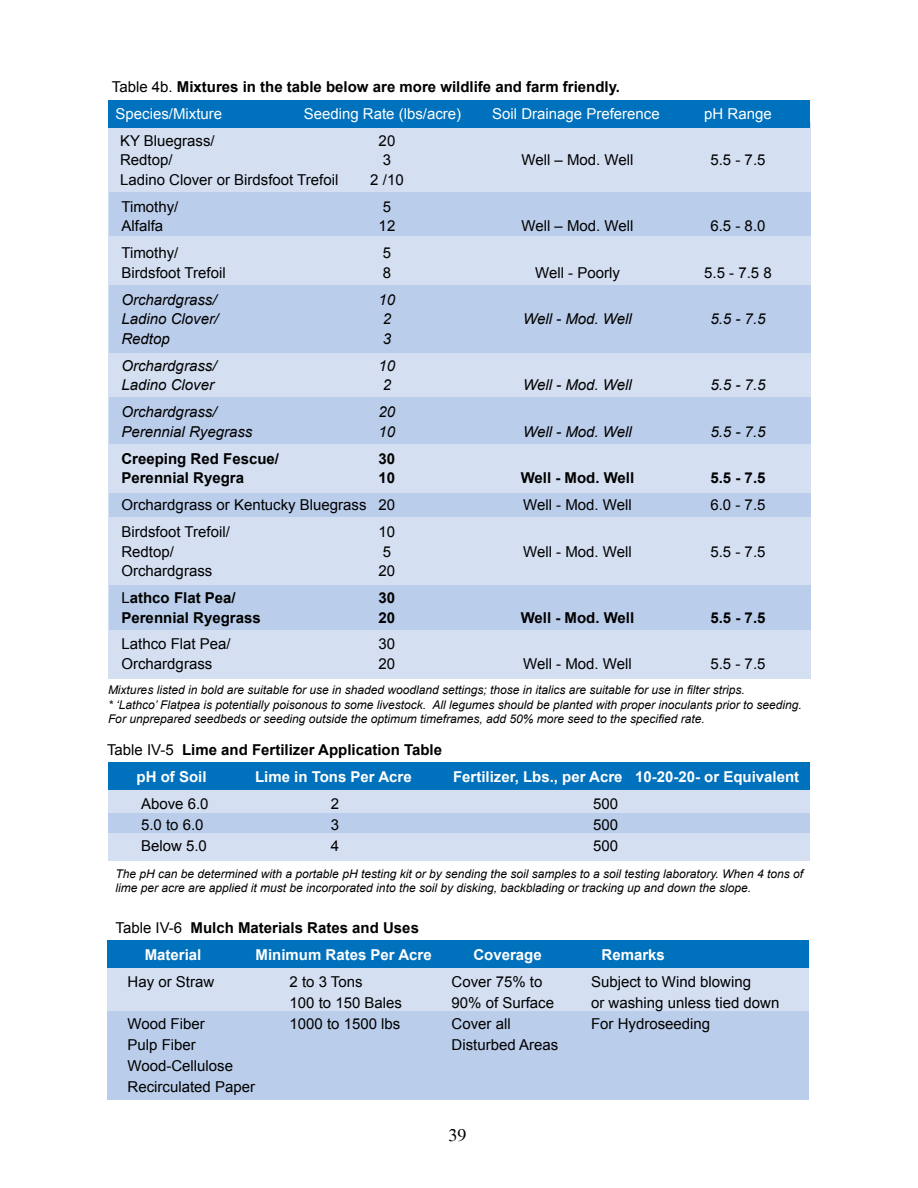
<style>
.page{position:relative;width:918px;height:1188px;background:#fff}
.page>*{position:absolute;margin:0;border:0;box-sizing:border-box;transform-origin:0 0}
.t1{font:18px "Times";color:#000}
.t2{font:15px/21px "Arial";color:#000}
.t3{font:700 15px/27px "Arial";color:#000}
.t4{font:italic 15px "Arial";color:#000}
.t5{font:700 15px "Arial";color:#fff}
.t6{font:15px "Arial";color:#fff}
.t7{font:italic 12px/14.4px "Arial";color:#000}
.s1{font-weight:400}
.s2{font-weight:400;color:#fff}
.s3{color:#fff}
</style>
<div class="page">
<div style="left:108px;top:123px;width:703px;height:556px;background:#d4dff2"></div>
<div style="left:109px;top:192px;width:702px;height:44px;background:#bacdea"></div>
<div style="left:109px;top:285px;width:702px;height:68px;background:#bacdea"></div>
<div style="left:109px;top:398px;width:702px;height:46px;background:#bacdea"></div>
<div style="left:109px;top:493px;width:702px;height:24px;background:#bacdea"></div>
<div style="left:109px;top:585px;width:702px;height:45px;background:#bacdea"></div>
<div style="left:108px;top:101px;width:701px;height:27px;background:#0071bc"></div>
<div style="left:107px;top:958px;width:701px;height:117px;background:#d4dff2"></div>
<div style="left:107px;top:1012px;width:702px;height:88px;background:#bacdea"></div>
<div style="left:107px;top:940px;width:701px;height:27px;background:#0071bc"></div>
<div style="left:108px;top:781px;width:702px;height:80px;background:#d4dff2"></div>
<div style="left:109px;top:813px;width:701px;height:20px;background:#bacdea"></div>
<div style="left:108px;top:763px;width:702px;height:27px;background:#0071bc"></div>
<p class="t3" style="left:112px;top:74px;width:510px"><span class="s1">Table 4b.</span> Mixtures in the table below are more wildlife and farm friendly.<br><span class="s2">Species/Mixture</span></p>
<p class="t6" style="left:304px;top:104px;width:159px">Seeding Rate (lbs/acre)</p>
<p class="t6" style="left:492px;top:104px;width:169px">Soil Drainage Preference</p>
<p class="t6" style="left:704px;top:104px;width:69px">pH Range</p>
<p class="t2" style="left:120px;top:130px;width:96px">KY Bluegrass/</p>
<p class="t2" style="left:379px;top:130px;width:18px">20</p>
<p class="t2" style="left:120px;top:150px;width:54px">Redtop/</p>
<p class="t2" style="left:383px;top:150px;width:10px">3</p>
<p class="t2" style="left:522px;top:150px;width:113px">Well – Mod. Well</p>
<p class="t2" style="left:710px;top:150px;width:57px">5.5 - 7.5</p>
<p class="t2" style="left:120px;top:169px;width:220px">Ladino Clover or Birdsfoot Trefoil</p>
<p class="t2" style="left:370px;top:169px;width:35px">2 /10</p>
<p class="t2" style="left:122px;top:196px;width:58px">Timothy/</p>
<p class="t2" style="left:383px;top:196px;width:10px">5</p>
<p class="t2" style="left:122px;top:216px;width:43px">Alfalfa</p>
<p class="t2" style="left:379px;top:216px;width:18px">12</p>
<p class="t2" style="left:522px;top:216px;width:113px">Well – Mod. Well</p>
<p class="t2" style="left:710px;top:216px;width:57px">6.5 - 8.0</p>
<p class="t2" style="left:122px;top:243px;width:58px">Timothy/</p>
<p class="t2" style="left:383px;top:243px;width:10px">5</p>
<p class="t2" style="left:122px;top:262px;width:106px">Birdsfoot Trefoil</p>
<p class="t2" style="left:383px;top:262px;width:10px">8</p>
<p class="t2" style="left:535px;top:262px;width:86px">Well - Poorly</p>
<p class="t2" style="left:704px;top:262px;width:69px">5.5 - 7.5 8</p>
<p class="t4" style="left:121px;top:290px;width:97px">Orchardgrass/</p>
<p class="t4" style="left:379px;top:290px;width:18px">10</p>
<p class="t4" style="left:121px;top:309px;width:98px">Ladino Clover/</p>
<p class="t4" style="left:383px;top:309px;width:10px">2</p>
<p class="t4" style="left:523px;top:309px;width:110px">Well - Mod. Well</p>
<p class="t4" style="left:710px;top:309px;width:57px">5.5 - 7.5</p>
<p class="t4" style="left:121px;top:329px;width:50px">Redtop</p>
<p class="t4" style="left:383px;top:329px;width:10px">3</p>
<p class="t4" style="left:121px;top:356px;width:97px">Orchardgrass/</p>
<p class="t4" style="left:379px;top:356px;width:18px">10</p>
<p class="t4" style="left:121px;top:375px;width:94px">Ladino Clover</p>
<p class="t4" style="left:383px;top:375px;width:10px">2</p>
<p class="t4" style="left:523px;top:375px;width:110px">Well - Mod. Well</p>
<p class="t4" style="left:710px;top:375px;width:57px">5.5 - 7.5</p>
<p class="t4" style="left:121px;top:402px;width:97px">Orchardgrass/</p>
<p class="t4" style="left:379px;top:402px;width:18px">20</p>
<p class="t4" style="left:121px;top:422px;width:132px">Perennial Ryegrass</p>
<p class="t4" style="left:379px;top:422px;width:18px">10</p>
<p class="t4" style="left:523px;top:422px;width:110px">Well - Mod. Well</p>
<p class="t4" style="left:710px;top:422px;width:57px">5.5 - 7.5</p>
<p class="t3" style="left:121px;top:446px;width:159px">Creeping Red Fescue/</p>
<p class="t3" style="left:379px;top:446px;width:18px">30</p>
<p class="t3" style="left:121px;top:465px;width:124px">Perennial Ryegra</p>
<p class="t3" style="left:379px;top:465px;width:18px">10</p>
<p class="t3" style="left:521px;top:465px;width:115px">Well - Mod. Well</p>
<p class="t3" style="left:710px;top:465px;width:57px">5.5 - 7.5</p>
<p class="t2" style="left:121px;top:495px;width:275px">Orchardgrass or Kentucky Bluegrass 20</p>
<p class="t2" style="left:523px;top:495px;width:110px">Well - Mod. Well</p>
<p class="t2" style="left:710px;top:495px;width:57px">6.0 - 7.5</p>
<p class="t2" style="left:121px;top:522px;width:110px">Birdsfoot Trefoil/</p>
<p class="t2" style="left:379px;top:522px;width:18px">10</p>
<p class="t2" style="left:121px;top:541px;width:54px">Redtop/</p>
<p class="t2" style="left:383px;top:541px;width:10px">5</p>
<p class="t2" style="left:523px;top:541px;width:110px">Well - Mod. Well</p>
<p class="t2" style="left:710px;top:541px;width:57px">5.5 - 7.5</p>
<p class="t2" style="left:121px;top:561px;width:92px">Orchardgrass</p>
<p class="t2" style="left:379px;top:561px;width:18px">20</p>
<p class="t3" style="left:121px;top:585px;width:116px"><span class="s1">L</span>athco Flat Pea/</p>
<p class="t3" style="left:379px;top:585px;width:18px">30</p>
<p class="t3" style="left:121px;top:605px;width:141px">Perennial Ryegrass</p>
<p class="t3" style="left:379px;top:605px;width:18px">20</p>
<p class="t3" style="left:521px;top:605px;width:115px">Well - Mod. Well</p>
<p class="t3" style="left:710px;top:605px;width:57px">5.5 - 7.5</p>
<p class="t2" style="left:121px;top:634px;width:111px">Lathco Flat Pea/</p>
<p class="t2" style="left:379px;top:634px;width:18px">30</p>
<p class="t2" style="left:121px;top:653px;width:92px">Orchardgrass</p>
<p class="t2" style="left:379px;top:653px;width:18px">20</p>
<p class="t2" style="left:523px;top:653px;width:110px">Well - Mod. Well</p>
<p class="t2" style="left:710px;top:653px;width:57px">5.5 - 7.5</p>
<p class="t7" style="left:108px;top:683px;width:695px">Mixtures listed in bold are suitable for use in shaded woodland settings; those in italics are suitable for use in filter strips.<br>* ‘Lathco’ Flatpea is potentially poisonous to some livestock. All legumes should be planted with proper inoculants prior to seeding.<br>For unprepared seedbeds or seeding outside the optimum timeframes, add 50% more seed to the specified rate.</p>
<p class="t3" style="left:137px;top:737px;width:307px;text-indent:-30px"><span class="s1">Table IV-5</span> Lime and Fertilizer Application Table <span class="s3">pH of Soil</span></p>
<p class="t5" style="left:255px;top:767px;width:158px">Lime in Tons Per Acre</p>
<p class="t5" style="left:453px;top:767px;width:348px">Fertilizer, Lbs., per Acre 10-20-20- or Equivalent</p>
<p class="t2" style="left:141px;top:793px;width:69px">Above 6.0</p>
<p class="t2" style="left:331px;top:793px;width:10px">2</p>
<p class="t2" style="left:593px;top:793px;width:27px">500</p>
<p class="t2" style="left:141px;top:814px;width:64px">5.0 to 6.0</p>
<p class="t2" style="left:331px;top:814px;width:10px">3</p>
<p class="t2" style="left:593px;top:814px;width:27px">500</p>
<p class="t2" style="left:141px;top:835px;width:67px">Below 5.0</p>
<p class="t2" style="left:331px;top:835px;width:10px">4</p>
<p class="t2" style="left:593px;top:835px;width:27px">500</p>
<p class="t7" style="left:116px;top:867px;width:689px">The pH can be determined with a portable pH testing kit or by sending the soil samples to a soil testing laboratory. When 4 tons of lime per acre are applied it must be incorporated into the soil by disking, backblading or tracking up and down the slope.</p>
<p class="t3" style="left:145px;top:914px;width:276px;text-indent:-29px"><span class="s1">Table IV-6</span> Mulch Materials Rates and Uses<br><span class="s3">Material</span></p>
<p class="t5" style="left:256px;top:945px;width:178px">Minimum Rates Per Acre</p>
<p class="t5" style="left:473px;top:945px;width:70px">Coverage</p>
<p class="t5" style="left:602px;top:945px;width:65px">Remarks</p>
<p class="t2" style="left:128px;top:971px;width:88px">Hay or Straw</p>
<p class="t2" style="left:290px;top:971px;width:75px">2 to 3 Tons</p>
<p class="t2" style="left:452px;top:971px;width:92px">Cover 75% to</p>
<p class="t2" style="left:591px;top:971px;width:162px">Subject to Wind blowing</p>
<p class="t2" style="left:290px;top:992px;width:114px">100 to 150 Bales</p>
<p class="t2" style="left:452px;top:992px;width:104px">90% of Surface</p>
<p class="t2" style="left:591px;top:992px;width:190px">or washing unless tied down</p>
<p class="t2" style="left:128px;top:1013px;width:79px">Wood Fiber</p>
<p class="t2" style="left:290px;top:1013px;width:112px">1000 to 1500 lbs</p>
<p class="t2" style="left:452px;top:1013px;width:61px">Cover all</p>
<p class="t2" style="left:591px;top:1013px;width:121px">For Hydroseeding</p>
<p class="t2" style="left:128px;top:1034px;width:70px">Pulp Fiber</p>
<p class="t2" style="left:452px;top:1034px;width:108px">Disturbed Areas</p>
<p class="t2" style="left:128px;top:1055px;width:129px">Wood-Cellulose<br>Recirculated Paper</p>
<p class="t1" style="left:449px;top:1125px;width:19px">39</p>
</div>
